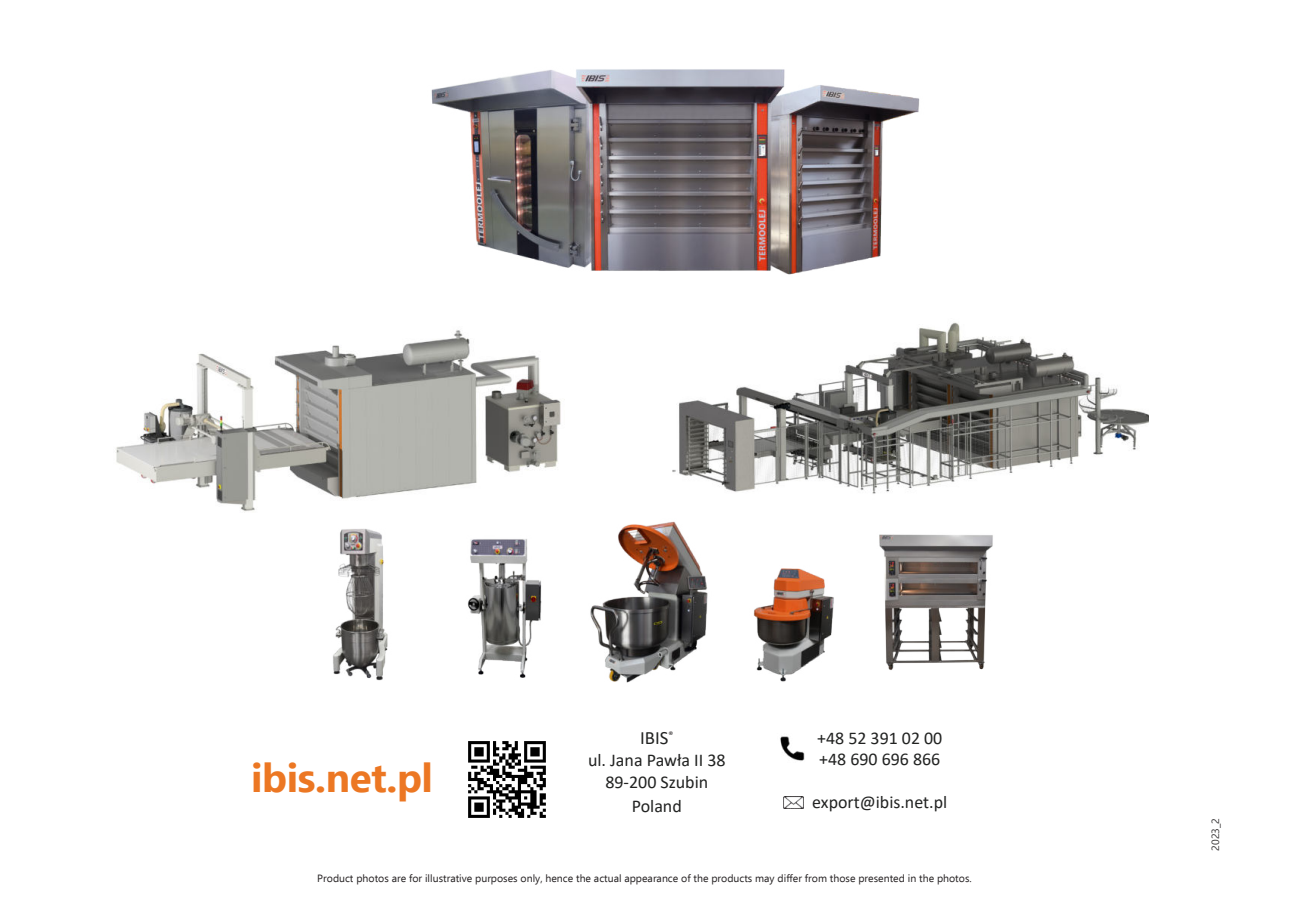
<style>
.page{position:relative;width:1289px;height:919px;background:#fff}
.page>*{position:absolute;margin:0;border:0;box-sizing:border-box;transform-origin:0 0}
.t1{font:700 40.35px "Ebrima";letter-spacing:-.01em;color:#ec7723}
.t2{font:18.75px "Calibri";color:#222322}
.t3{font:18px/21.8px "Calibri";color:#222322;text-align:center}
.t4{font:17.85px/21.5px "Calibri";color:#222322}
.t5{font:10.5px "Ebrima";color:#231f20}
.t6{font:10.5px "Ebrima";color:#312f30}
</style>
<div class="page">
<img style="left:468px;top:741px;width:78px;height:77px">
<img style="left:333px;top:529px;width:55px;height:151px">
<img style="left:116px;top:330px;width:445px;height:182px">
<img style="left:672px;top:322px;width:476px;height:172px">
<img style="left:879px;top:534px;width:114px;height:136px">
<img style="left:431px;top:69px;width:489px;height:206px">
<img style="left:468px;top:539px;width:74px;height:139px">
<img style="left:590px;top:521px;width:118px;height:162px">
<img style="left:753px;top:568px;width:81px;height:114px">
<img style="left:783px;top:796px;width:20px;height:12px">
<img style="left:780px;top:736px;width:25px;height:25px">
<h1 class="t1" style="left:251px;top:761px;width:183px">ibis.net.pl</h1>
<h2 class="t2" style="left:640px;top:726px;width:35px">IBIS<sup>®</sup></h2>
<h3 class="t3" style="left:588px;top:748px;width:139px">ul. Jana Pawła II 38<br>89-200 Szubin</h3>
<h3 class="t3" style="left:631px;top:795px;width:52px">Poland</h3>
<h3 class="t4" style="left:817px;top:726px;width:127px">+48 52 391 02 00 +48 690 696 866</h3>
<h3 class="t4" style="left:812px;top:791px;width:136px">export@ibis.net.pl</h3>
<p class="t5" style="left:317px;top:870px;width:656px">Product photos are for illustrative purposes only, hence the actual appearance of the products may differ from those presented in the photos.</p>
<p class="t6" style="left:1211px;top:850px;width:34px;rotate:-90deg">2023_2</p>
</div>
